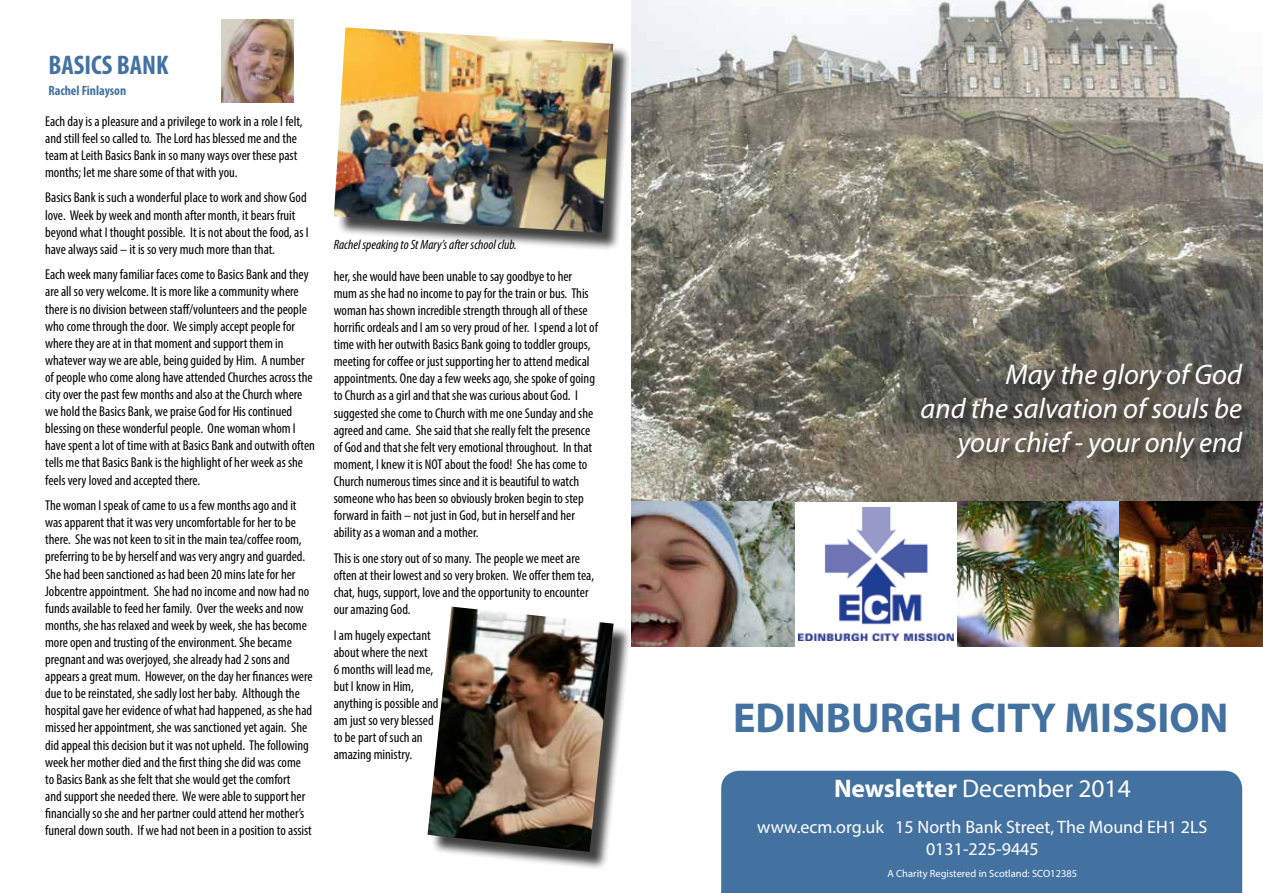
<style>
.page{position:relative;width:1263px;height:893px;background:#fff}
.page>*{position:absolute;margin:0;border:0;box-sizing:border-box;transform-origin:0 0}
.t1{font:700 42px "Myriad Pro";color:#4372a1}
.t2{font:italic 28.5px/34.2px "Myriad Pro";color:#fff;text-align:right}
.t3{font:700 condensed 27px "Myriad Pro";color:#4372a1}
.t4{font:25.5px "Myriad Pro";color:#fff}
.t5{font:18px/21.6px "Myriad Pro";color:#fff;text-align:center}
.t6{font:condensed 14.25px/17.1px "Myriad Pro";color:#000}
.t7{font:italic condensed 13.5px "Myriad Pro";color:#000}
.t8{font:700 condensed 13.5px "Myriad Pro";color:#4372a1}
.t9{font:10.5px "Myriad Pro";color:#fff}
.s1{font-weight:700}
</style>
<div class="page">
<img style="left:631px;top:0;width:632px;height:514px">
<div style="left:795px;top:502px;width:163px;height:144px;background:#fff"></div>
<div style="left:721px;top:771px;width:521px;height:122px;background:#4372a1"></div>
<img style="left:799px;top:508px;width:154px;height:133px">
<img style="left:632px;top:502px;width:163px;height:144px">
<img style="left:958px;top:502px;width:161px;height:144px">
<img style="left:1119px;top:502px;width:144px;height:144px">
<div style="left:919px;top:362px;width:337px;height:109px;background:#000;opacity:.75"></div>
<img style="left:221px;top:19px;width:72px;height:83px">
<div style="left:430px;top:609px;width:202px;height:261px;background:#000;opacity:.75"></div>
<img style="left:427px;top:607px;width:187px;height:245px">
<div style="left:336px;top:30px;width:295px;height:221px;background:#000;opacity:.75"></div>
<img style="left:334px;top:27px;width:279px;height:206px">
<h3 class="t3" style="left:48px;top:48px;width:122px">BASICS BANK</h3>
<p class="t8" style="left:48px;top:82px;width:79px">Rachel Finlayson</p>
<p class="t6" style="left:45px;top:112px;width:259px">Each day is a pleasure and a privilege to work in a role I felt, and still feel so called to. The Lord has blessed me and the team at Leith Basics Bank in so many ways over these past months; let me share some of that with you.</p>
<p class="t6" style="left:45px;top:189px;width:265px">Basics Bank is such a wonderful place to work and show God love. Week by week and month after month, it bears fruit beyond what I thought possible. It is not about the food, as I have always said – it is so very much more than that.</p>
<p class="t6" style="left:45px;top:266px;width:271px">Each week many familiar faces come to Basics Bank and they are all so very welcome. It is more like a community where there is no division between staff/volunteers and the people who come through the door. We simply accept people for where they are at in that moment and support them in whatever way we are able, being guided by Him. A number of people who come along have attended Churches across the city over the past few months and also at the Church where we hold the Basics Bank, we praise God for His continued blessing on these wonderful people. One woman whom I have spent a lot of time with at Basics Bank and outwith often tells me that Basics Bank is the highlight of her week as she feels very loved and accepted there.</p>
<p class="t6" style="left:45px;top:497px;width:269px">The woman I speak of came to us a few months ago and it was apparent that it was very uncomfortable for her to be there. She was not keen to sit in the main tea/coffee room, preferring to be by herself and was very angry and guarded.<br>She had been sanctioned as had been 20 mins late for her Jobcentre appointment. She had no income and now had no funds available to feed her family. Over the weeks and now months, she has relaxed and week by week, she has become more open and trusting of the environment. She became pregnant and was overjoyed, she already had 2 sons and appears a great mum. However, on the day her finances were due to be reinstated, she sadly lost her baby. Although the hospital gave her evidence of what had happened, as she had missed her appointment, she was sanctioned yet again. She did appeal this decision but it was not upheld. The following week her mother died and the first thing she did was come to Basics Bank as she felt that she would get the comfort<br>and support she needed there. We were able to support her financially so she and her partner could attend her mother’s funeral down south. If we had not been in a position to assist</p>
<p class="t7" style="left:334px;top:237px;width:185px">Rachel speaking to St Mary’s after school club.</p>
<p class="t6" style="left:334px;top:267px;width:266px">her, she would have been unable to say goodbye to her mum as she had no income to pay for the train or bus. This woman has shown incredible strength through all of these horrific ordeals and I am so very proud of her. I spend a lot of time with her outwith Basics Bank going to toddler groups, meeting for coffee or just supporting her to attend medical appointments. One day a few weeks ago, she spoke of going to Church as a girl and that she was curious about God. I suggested she come to Church with me one Sunday and she agreed and came. She said that she really felt the presence of God and that she felt very emotional throughout. In that moment, I knew it is NOT about the food! She has come to Church numerous times since and it is beautiful to watch someone who has been so obviously broken begin to step forward in faith – not just in God, but in herself and her ability as a woman and a mother.</p>
<p class="t6" style="left:334px;top:549px;width:262px">This is one story out of so many. The people we meet are often at their lowest and so very broken. We offer them tea, chat, hugs, support, love and the opportunity to encounter our amazing God.</p>
<p class="t6" style="left:334px;top:626px;width:106px">I am hugely expectant about where the next<br>6 months will lead me, but I know in Him, anything is possible and am just so very blessed to be part of such an amazing ministry.</p>
<h2 class="t2" style="left:921px;top:357px;width:323px">May the glory of God<br>and the salvation of souls be your chief - your only end</h2>
<h1 class="t1" style="left:733px;top:691px;width:497px">EDINBURGH CITY MISSION</h1>
<h3 class="t4" style="left:834px;top:773px;width:298px"><span class="s1">Newsletter</span> December 2014</h3>
<p class="t5" style="left:757px;top:816px;width:452px">www.ecm.org.uk 15 North Bank Street, The Mound EH1 2LS<br>0131-225-9445</p>
<p class="t9" style="left:887px;top:866px;width:191px">A Charity Registered in Scotland: SCO12385</p>
</div>
